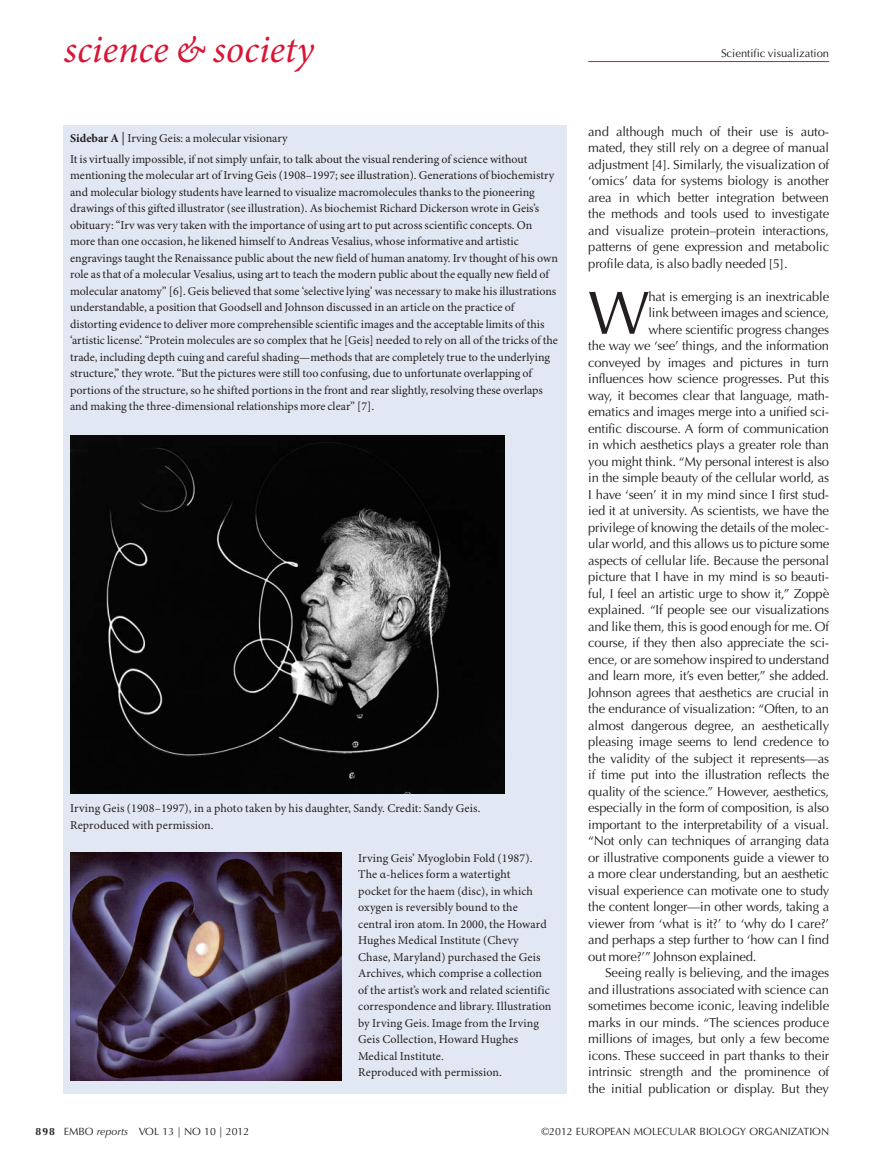
<style>
.page{position:relative;width:893px;height:1174px;background:#fff}
.page>*{position:absolute;margin:0;border:0;box-sizing:border-box;transform-origin:0 0}
.Body_drop_cap{font:61.2px "Optima LT Std";color:#231f20}
.t1{font:italic 39px "Minion Pro";color:#d71634}
.Body_drop_cap-2{font:13.05px "Optima LT Std";letter-spacing:-.015em;color:#231f20}
.Body_indent{font:13.05px/16.5px "Optima LT Std";letter-spacing:-.01em;color:#231f20;text-align:justify}
.Box_head{font:12px/16.5px "Minion Pro";color:#231f20}
.Figure_caption{font:12px/16.5px "Minion Pro";letter-spacing:.01em;color:#231f20}
.t2{font:11.25px "Optima LT Std";color:#231f20}
.t3{font:10.5px "Optima LT Std";color:#231f20}
.s1{font-weight:700}
.s2{font-size:13.5px}
.s3{font-style:italic}
</style>
<div class="page">
<hr style="left:588px;top:61px;width:241px;height:1px;background:#d71634">
<div style="left:64px;top:126px;width:503px;height:968px;background:#e2e8f3"></div>
<img style="left:71px;top:852px;width:270px;height:228px">
<img style="left:70px;top:435px;width:434px;height:359px">
<h2 class="t1" style="left:64px;top:27px;width:252px">science &amp; society</h2>
<p class="Box_head" style="left:70px;top:130px;width:219px"><span class="s1">Sidebar A</span> <span class="s2">|</span> Irving Geis: a molecular visionary</p>
<p class="Box_head" style="left:70px;top:151px;width:489px">It is vir<span class="s2">t</span>ually impossible, if not simply unfair, to talk about the visual rendering of science without mentioning the molecular art of Irving Geis (1908–1997; see illustration). Generations of biochemistry and molecular biology students have learned to visualize macromolecules thanks to the pioneering drawings of this gifted illustrator (see illustration). As biochemist Richard Dickerson wrote in Geis’s obituary: “Irv was very taken with the importance of using art to put across scientific concepts. On more than one occasion, he likened himself to Andreas Vesalius, whose informative and artistic engravings taught the Renaissance public about the new field of human anatomy. Irv thought of his own role as that of a molecular Vesalius, using art to teach the modern public about the equally new field of molecular anatomy” [6]. Geis believed that some ‘selective lying’ was necessary to make his illustrations understandable, a position that Goodsell and Johnson discussed in an article on the practice of distorting evidence to deliver more comprehensible scientific images and the acceptable limits of this ‘artistic license’. “Protein molecules are so complex that he [Geis] needed to rely on all of the tricks of the trade, including depth cuing and careful shading—methods that are completely true to the underlying structure,” they wrote. “But the pictures were still too confusing, due to unfortunate overlapping of portions of the structure, so he shifted portions in the front and rear slightly, resolving these overlaps and making the three-dimensional relationships more clear” [7].</p>
<p class="Figure_caption" style="left:70px;top:800px;width:412px">Irving Geis (1908–1997), in a photo taken by his daughter, Sandy. Credit: Sandy Geis.<br>Reproduced with permission.</p>
<p class="Figure_caption" style="left:358px;top:850px;width:195px">Irving Geis’ Myoglobin Fold (1987).<br>The α-helices form a watertight<br>pocket for the haem (disc), in which oxygen is reversibly bound to the central iron atom. In 2000, the Howard Hughes Medical Institute (Chevy Chase, Maryland) purchased the Geis Archives, which comprise a collection of the artist’s work and related scientific correspondence and library. Illustration by Irving Geis. Image from the Irving Geis Collection, Howard Hughes Medical Institute.<br>Reproduced with permission.</p>
<p class="t2" style="left:721px;top:47px;width:110px">Scientific visualization</p>
<p class="Body_indent" style="left:588px;top:123px;width:242px">and although much of their use is auto&shy;mated, they still rely on a degree of manual adjustment [4]. Similarly, the visualization of ‘omics’ data for systems biology is another area in which better integration between the methods and tools used to investigate and visualize protein–protein interactions, patterns of gene expression and metabolic profile data, is also badly needed [5].</p>
<p class="Body_drop_cap" style="left:588px;top:277px;width:63px">W</p>
<p class="Body_drop_cap-2" style="left:648px;top:289px;width:182px">hat is emerging is an inextricable</p>
<p class="Body_drop_cap-2" style="left:648px;top:305px;width:182px">link between images and science,</p>
<p class="Body_drop_cap-2" style="left:648px;top:322px;width:182px">where scientific progress changes</p>
<p class="Body_drop_cap-2" style="left:588px;top:338px;width:242px">the way we ‘see’ things, and the information</p>
<p class="Body_drop_cap-2" style="left:588px;top:355px;width:242px">conveyed by images and pictures in turn</p>
<p class="Body_drop_cap-2" style="left:588px;top:371px;width:242px">influences how science progresses. Put this</p>
<p class="Body_drop_cap-2" style="left:588px;top:388px;width:242px">way, it becomes clear that language, math-</p>
<p class="Body_drop_cap-2" style="left:588px;top:404px;width:242px">ematics and images merge into a unified sci-</p>
<p class="Body_drop_cap-2" style="left:588px;top:421px;width:242px">entific discourse. A form of communication</p>
<p class="Body_drop_cap-2" style="left:588px;top:437px;width:242px">in which aesthetics plays a greater role than</p>
<p class="Body_drop_cap-2" style="left:588px;top:454px;width:242px">you might think. “My personal interest is also</p>
<p class="Body_drop_cap-2" style="left:588px;top:470px;width:242px">in the simple beauty of the cellular world, as</p>
<p class="Body_drop_cap-2" style="left:588px;top:487px;width:242px">I have ‘seen’ it in my mind since I first stud-</p>
<p class="Body_drop_cap-2" style="left:588px;top:503px;width:242px">ied it at university. As scientists, we have the</p>
<p class="Body_drop_cap-2" style="left:588px;top:520px;width:242px">privilege of knowing the details of the molec-</p>
<p class="Body_drop_cap-2" style="left:588px;top:536px;width:242px">ular world, and this allows us to picture some</p>
<p class="Body_drop_cap-2" style="left:588px;top:553px;width:242px">aspects of cellular life. Because the personal</p>
<p class="Body_drop_cap-2" style="left:588px;top:569px;width:242px">picture that I have in my mind is so beauti-</p>
<p class="Body_drop_cap-2" style="left:588px;top:586px;width:242px">ful, I feel an artistic urge to show it,” Zoppè</p>
<p class="Body_drop_cap-2" style="left:588px;top:602px;width:242px">explained. “If people see our visualizations</p>
<p class="Body_drop_cap-2" style="left:588px;top:619px;width:242px">and like them, this is good enough for me. Of</p>
<p class="Body_drop_cap-2" style="left:588px;top:635px;width:242px">course, if they then also appreciate the sci-</p>
<p class="Body_drop_cap-2" style="left:588px;top:652px;width:242px">ence, or are somehow inspired to understand</p>
<p class="Body_drop_cap-2" style="left:588px;top:668px;width:242px">and learn more, it’s even better,” she added.</p>
<p class="Body_drop_cap-2" style="left:588px;top:685px;width:242px">Johnson agrees that aesthetics are crucial in</p>
<p class="Body_drop_cap-2" style="left:588px;top:701px;width:242px">the endurance of visualization: “Often, to an</p>
<p class="Body_drop_cap-2" style="left:588px;top:718px;width:242px">almost dangerous degree, an aesthetically</p>
<p class="Body_drop_cap-2" style="left:588px;top:734px;width:242px">pleasing image seems to lend credence to</p>
<p class="Body_drop_cap-2" style="left:588px;top:751px;width:242px">the validity of the subject it represents—as</p>
<p class="Body_drop_cap-2" style="left:588px;top:767px;width:242px">if time put into the illustration reflects the</p>
<p class="Body_drop_cap-2" style="left:588px;top:784px;width:242px">quality of the science.” However, aesthetics,</p>
<p class="Body_drop_cap-2" style="left:588px;top:800px;width:242px">especially in the form of composition, is also</p>
<p class="Body_drop_cap-2" style="left:588px;top:817px;width:242px">important to the interpretability of a visual.</p>
<p class="Body_drop_cap-2" style="left:588px;top:833px;width:242px">“Not only can techniques of arranging data</p>
<p class="Body_drop_cap-2" style="left:588px;top:850px;width:242px">or illustrative components guide a viewer to</p>
<p class="Body_drop_cap-2" style="left:588px;top:866px;width:242px">a more clear understanding, but an aesthetic</p>
<p class="Body_drop_cap-2" style="left:588px;top:883px;width:242px">visual experience can motivate one to study</p>
<p class="Body_drop_cap-2" style="left:588px;top:899px;width:242px">the content longer—in other words, taking a</p>
<p class="Body_drop_cap-2" style="left:588px;top:916px;width:242px">viewer from ‘what is it?’ to ‘why do I care?’</p>
<p class="Body_drop_cap-2" style="left:588px;top:932px;width:242px">and perhaps a step further to ‘how can I find</p>
<p class="Body_drop_cap-2" style="left:588px;top:949px;width:170px">out more?’” Johnson explained.</p>
<p class="Body_indent" style="left:588px;top:965px;width:242px;text-indent:17px">Seeing really is believing, and the images and illustrations associated with science can sometimes become iconic, leaving indelible marks in our minds. “The sciences produce millions of images, but only a few become icons. These succeed in part thanks to their intrinsic strength and the prominence of the initial publication or display. But they</p>
<p class="t3" style="left:36px;top:1125px;width:215px"><span class="s1">898</span> EMBO <span class="s3">reports</span> VOL 13 | NO 10 | 2012</p>
<p class="t3" style="left:541px;top:1125px;width:289px">©2012 EUROPEAN MOLECULAR BIOLOGY ORGANIZATION</p>
</div>
